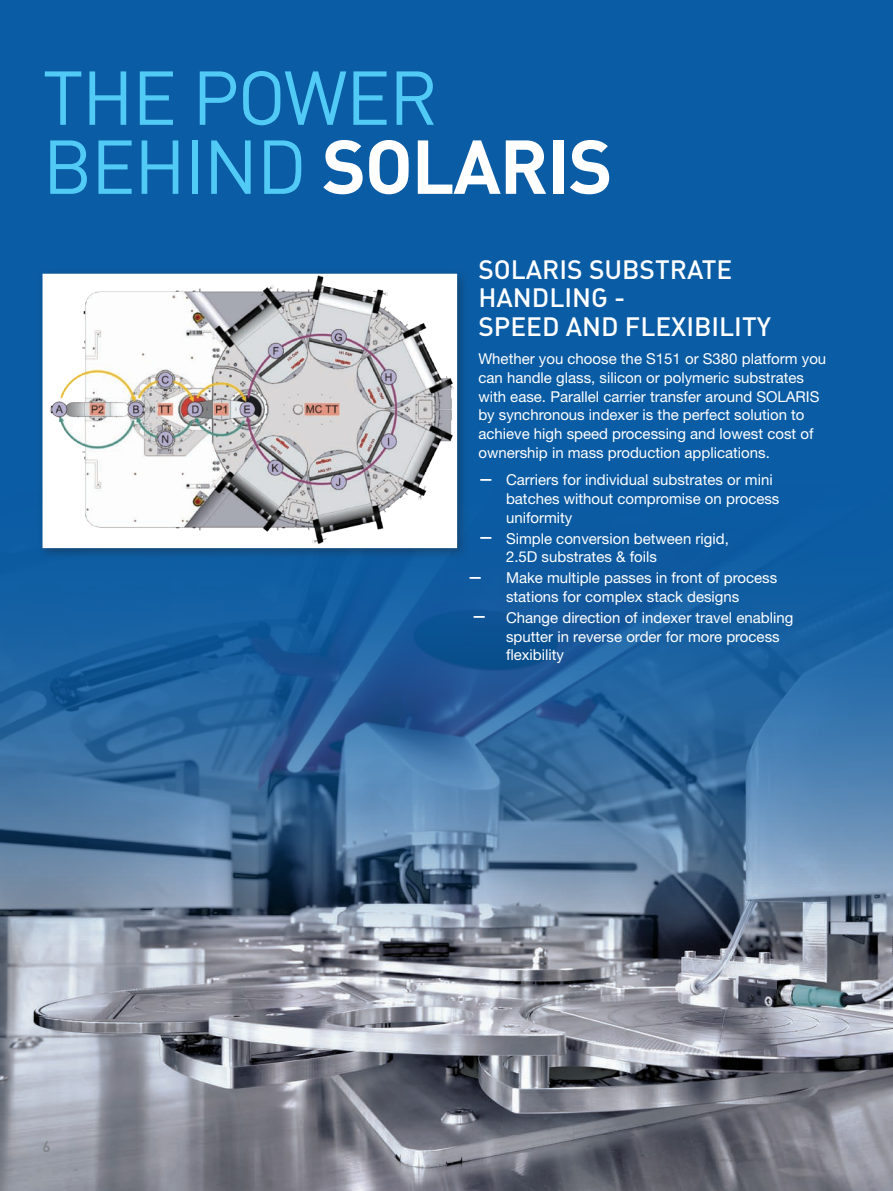
<style>
.page{position:relative;width:893px;height:1191px;background:#0a5ca4}
.page>*{position:absolute;margin:0;border:0;box-sizing:border-box;transform-origin:0 0}
.TITLE_Adam{font:75px/69px "DIN";letter-spacing:-.025em;color:#51caf5}
.Header_1{font:26.25px/28.5px "DIN Medium Alternate";color:#fff}
.Header_1-2{font:15px/18.8px "Helvetica Neue LT Pro";color:#fff}
.t1{font:500 15px "DIN";color:#808285}
.s1{font-weight:700;color:#fff}
.s2{font-weight:700}
</style>
<div class="page">
<img style="left:0;top:579px;width:893px;height:612px">
<div style="left:37px;top:268px;width:432px;height:292px;background:#231f20;opacity:.4"></div>
<img style="left:46px;top:277px;width:408px;height:268px">
<div style="left:43px;top:274px;width:414px;height:274px;border:2px solid #fff"></div>
<p class="TITLE_Adam" style="left:43px;top:62px;width:572px">THE POWER<br>BEHIND <span class="s1">SOLARIS</span></p>
<p class="t1" style="left:43px;top:1137px;width:9px">6</p>
<p class="Header_1" style="left:478px;top:254px;width:294px">SOLARIS SUBSTRATE<br>HANDLING -<br>SPEED AND FLEXIBILITY</p>
<p class="Header_1-2" style="left:478px;top:349px;width:349px">Whether you choose the S151 or S380 platform you can handle glass, silicon or polymeric substrates with ease. Parallel carrier transfer around SOLARIS by synchronous indexer is the perfect solution to achieve high speed processing and lowest cost of ownership in mass production applications.</p>
<p class="Header_1-2" style="left:506px;top:470px;width:275px;text-indent:-28px"><span class="s2">—</span> Carriers for individual substrates or mini batches without compromise on process uniformity</p>
<p class="Header_1-2" style="left:506px;top:528px;width:224px;text-indent:-28px"><span class="s2">—</span> Simple conversion between rigid,<br>2.5D substrates &amp; foils</p>
<p class="Header_1-2" style="left:468px;top:568px;width:311px;text-align:center"><span class="s2">—</span> Make multiple passes in front of process stations for complex stack designs</p>
<p class="Header_1-2" style="left:506px;top:608px;width:289px;text-indent:-34px"><span class="s2">—</span> Change direction of indexer travel enabling sputter in reverse order for more process flexibility</p>
</div>
